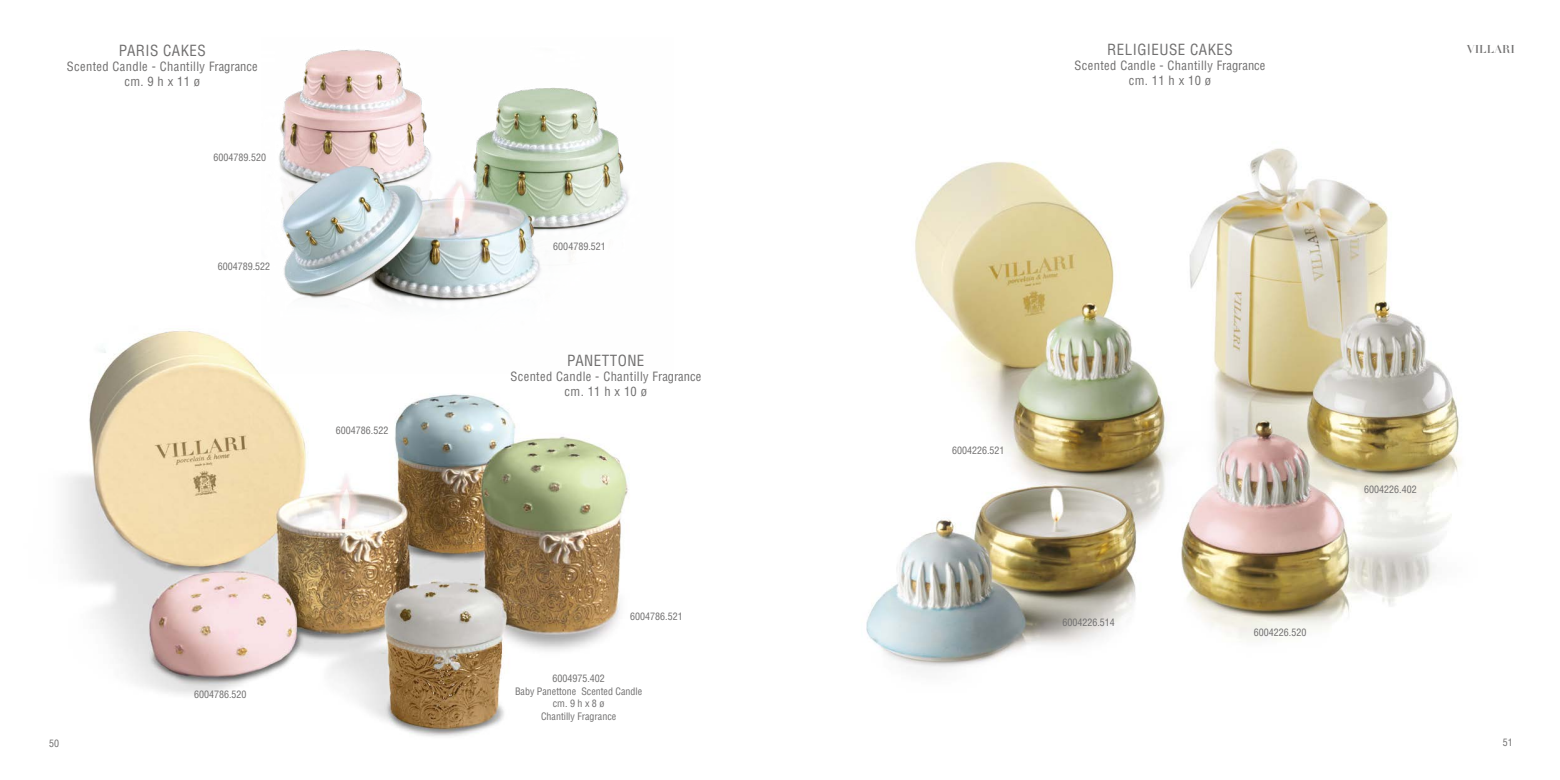
<style>
.page{position:relative;width:1560px;height:780px;background:#fff}
.page>*{position:absolute;margin:0;border:0;box-sizing:border-box;transform-origin:0 0}
.t1{font:condensed 15px "Helvetica";letter-spacing:.03em;color:#706f6f}
.t2{font:condensed 12.5px/15px "Helvetica";letter-spacing:.03em;color:#706f6f;text-align:center}
.t3{font:11.25px "Didot LT Std Headline";color:#706f6f}
.t4{font:condensed 10px/12.5px "Helvetica";color:#706f6f;text-align:center}
</style>
<div class="page">
<img style="left:279px;top:49px;width:350px;height:253px">
<img style="left:866px;top:148px;width:595px;height:522px">
<img style="left:66px;top:330px;width:562px;height:407px">
<h1 class="t1" style="left:119px;top:41px;width:88px">PARIS CAKES</h1>
<p class="t2" style="left:67px;top:59px;width:192px">Scented Candle - Chantilly Fragrance cm. 9 h x 11 ø</p>
<p class="t4" style="left:213px;top:151px;width:54px">6004789.520</p>
<p class="t4" style="left:218px;top:259px;width:54px">6004789.522</p>
<p class="t4" style="left:336px;top:424px;width:54px">6004786.522</p>
<p class="t4" style="left:49px;top:737px;width:11px">50</p>
<p class="t4" style="left:194px;top:688px;width:54px">6004786.520</p>
<p class="t4" style="left:553px;top:240px;width:54px">6004789.521</p>
<h1 class="t1" style="left:567px;top:351px;width:79px">PANETTONE</h1>
<p class="t2" style="left:510px;top:369px;width:192px">Scented Candle - Chantilly Fragrance cm. 11 h x 10 ø</p>
<p class="t4" style="left:630px;top:610px;width:54px">6004786.521</p>
<p class="t4" style="left:515px;top:672px;width:129px">6004975.402<br>Baby Panettone Scented Candle cm. 9 h x 8 ø<br>Chantilly Fragrance</p>
<h1 class="t1" style="left:1107px;top:40px;width:127px">RELIGIEUSE CAKES</h1>
<p class="t2" style="left:1074px;top:57px;width:192px">Scented Candle - Chantilly Fragrance cm. 11 h x 10 ø</p>
<p class="t3" style="left:1466px;top:42px;width:50px">VILLARI</p>
<p class="t4" style="left:952px;top:443px;width:54px">6004226.521</p>
<p class="t4" style="left:1062px;top:616px;width:54px">6004226.514</p>
<p class="t4" style="left:1253px;top:626px;width:54px">6004226.520</p>
<p class="t4" style="left:1363px;top:482px;width:54px">6004226.402</p>
<p class="t4" style="left:1502px;top:736px;width:11px">51</p>
</div>
